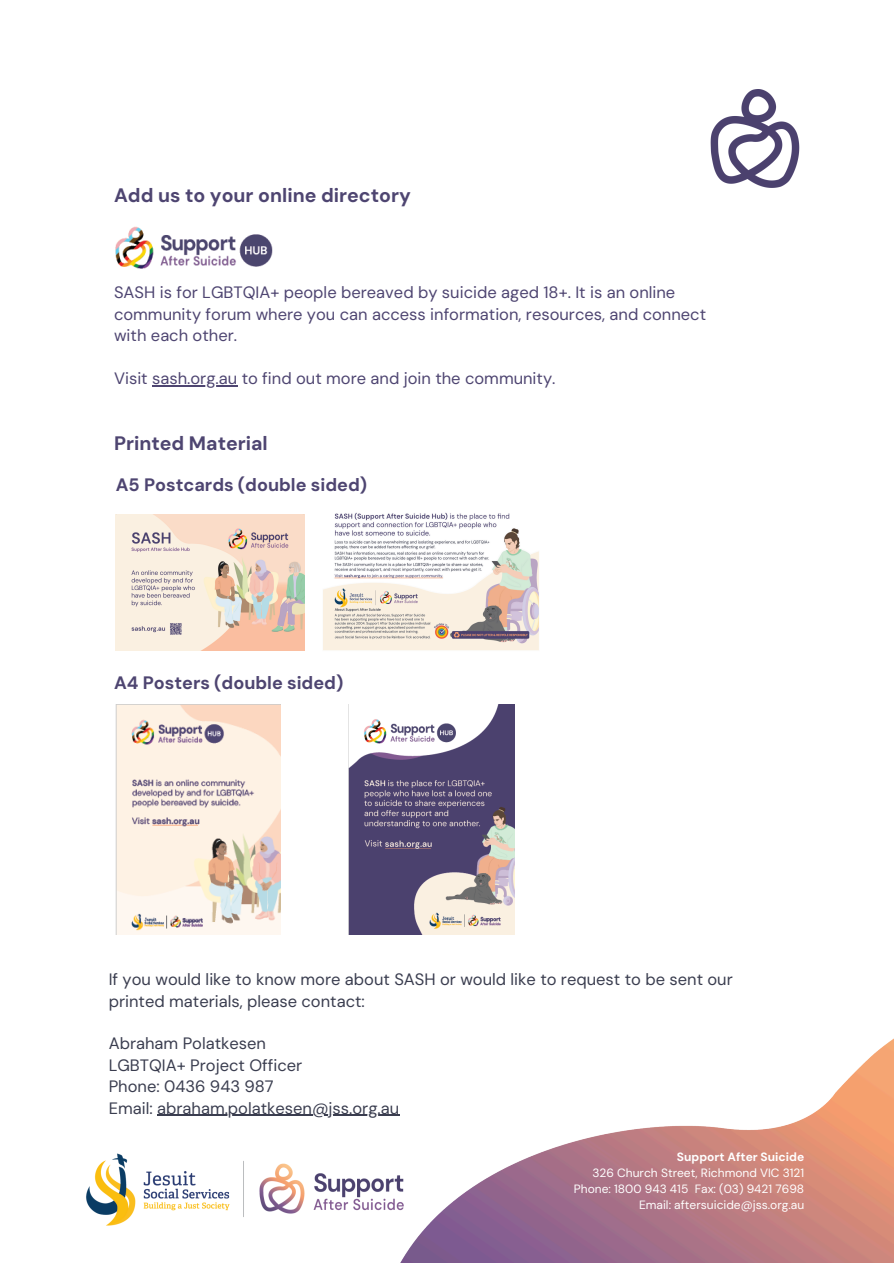
<style>
.page{position:relative;width:894px;height:1264px;background:#fff}
.page>*{position:absolute;margin:0;border:0;box-sizing:border-box;transform-origin:0 0}
.t1{font:700 19.5px "DM Sans";color:#4e4571}
.t2{font:700 18px "DM Sans";color:#4e4571}
.t3{font:16.5px/21.3px "DM Sans";color:#4e4571}
.t4{font:16.5px/21.3px "DM Sans";color:#3a3d4f}
.t5{font:12px "DM Sans";color:#fff}
.t6{font:700 12px "DM Sans";color:#fff}
</style>
<div class="page">
<img style="left:86px;top:89px;width:807px;height:1173px">
<img style="left:116px;top:705px;width:164px;height:229px">
<img style="left:348px;top:705px;width:166px;height:229px">
<img style="left:116px;top:514px;width:189px;height:136px">
<img style="left:316px;top:494px;width:227px;height:162px">
<hr style="left:157px;top:1114px;width:242px;height:1px;background:#3a3d4f">
<hr style="left:152px;top:385px;width:85px;height:1px;background:#4e4571">
<img style="left:112px;top:222px;width:161px;height:52px">
<h1 class="t1" style="left:114px;top:183px;width:298px">Add us to your online directory</h1>
<p class="t3" style="left:114px;top:282px;width:593px">SASH is for LGBTQIA+ people bereaved by suicide aged 18+. It is an online community forum where you can access information, resources, and connect with each other.</p>
<p class="t3" style="left:114px;top:367px;width:443px">Visit sash.org.au to find out more and join the community.</p>
<h1 class="t1" style="left:114px;top:431px;width:155px">Printed Material</h1>
<p class="t2" style="left:116px;top:472px;width:253px">A5 Postcards (double sided)</p>
<p class="t2" style="left:114px;top:671px;width:231px">A4 Posters (double sided)</p>
<h2 class="t4" style="left:109px;top:968px;width:625px">If you would like to know more about SASH or would like to request to be sent our printed materials, please contact:</h2>
<h2 class="t4" style="left:109px;top:1033px;width:292px">Abraham Polatkesen<br>LGBTQIA+ Project Officer<br>Phone: 0436 943 987<br>Email: abraham.polatkesen@jss.org.au</h2>
<p class="t6" style="left:676px;top:1149px;width:129px">Support After Suicide</p>
<p class="t5" style="left:592px;top:1165px;width:213px">326 Church Street, Richmond VIC 3121</p>
<h1 class="t5" style="left:573px;top:1181px;width:232px">Phone: 1800 943 415 Fax: (03) 9421 7698</h1>
<p class="t5" style="left:639px;top:1197px;width:167px">Email: aftersuicide@jss.org.au</p>
</div>
